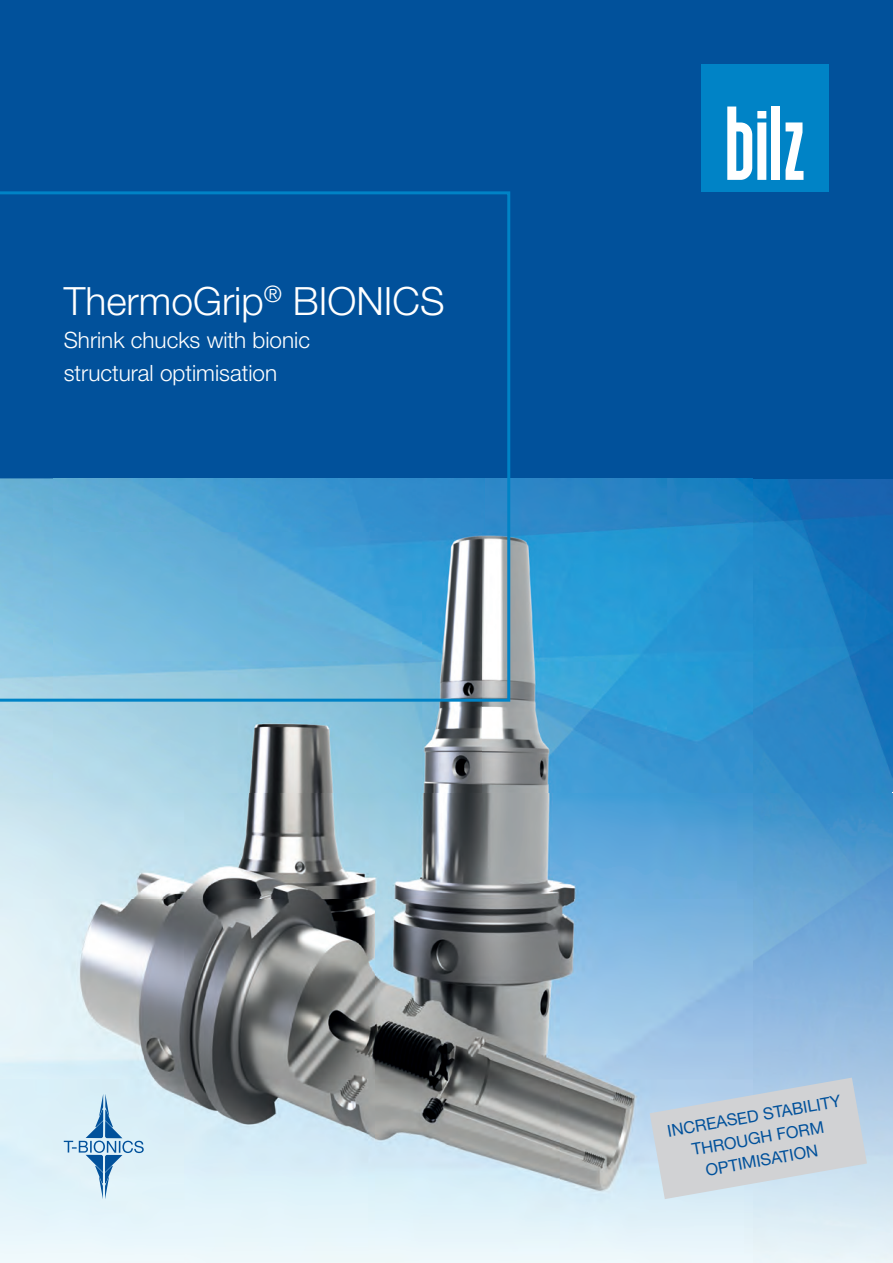
<style>
.page{position:relative;width:893px;height:1263px;background:#fff}
.page>*{position:absolute;margin:0;border:0;box-sizing:border-box;transform-origin:0 0}
.t1{font:300 39px "Helvetica Neue LT Pro";color:#fff}
.t2{font:300 22.5px/33px "Helvetica Neue LT Pro";color:#fff}
.t3{font:16.5px/22.5px "Helvetica Neue LT Pro";color:#01519b;text-align:center}
</style>
<div class="page">
<img style="left:54px;top:478px;width:839px;height:785px">
<div style="left:0;top:0;width:893px;height:478px;background:#01519b"></div>
<div style="left:702px;top:64px;width:127px;height:127px;background:#0083c6"></div>
<svg style="left:727px;top:106px;width:77px;height:74px"></svg>
<img style="left:53px;top:478px;width:699px;height:315px">
<svg style="left:650px;top:1077px;width:217px;height:122px;background:#cbd4dc"></svg>
<svg style="left:0;top:191px;width:510px;height:511px"></svg>
<svg style="left:64px;top:1094px;width:80px;height:105px;background:#bcd9ea"></svg>
<h1 class="t1" style="left:64px;top:277px;width:382px">ThermoGrip<sup>®</sup> BIONICS</h1>
<p class="t2" style="left:64px;top:323px;width:248px">Shrink chucks with bionic structural optimisation</p>
<p class="t3" style="left:665px;top:1119px;width:177px;rotate:-10deg">INCREASED STABILITY<br>THROUGH FORM<br>OPTIMISATION</p>
</div>
